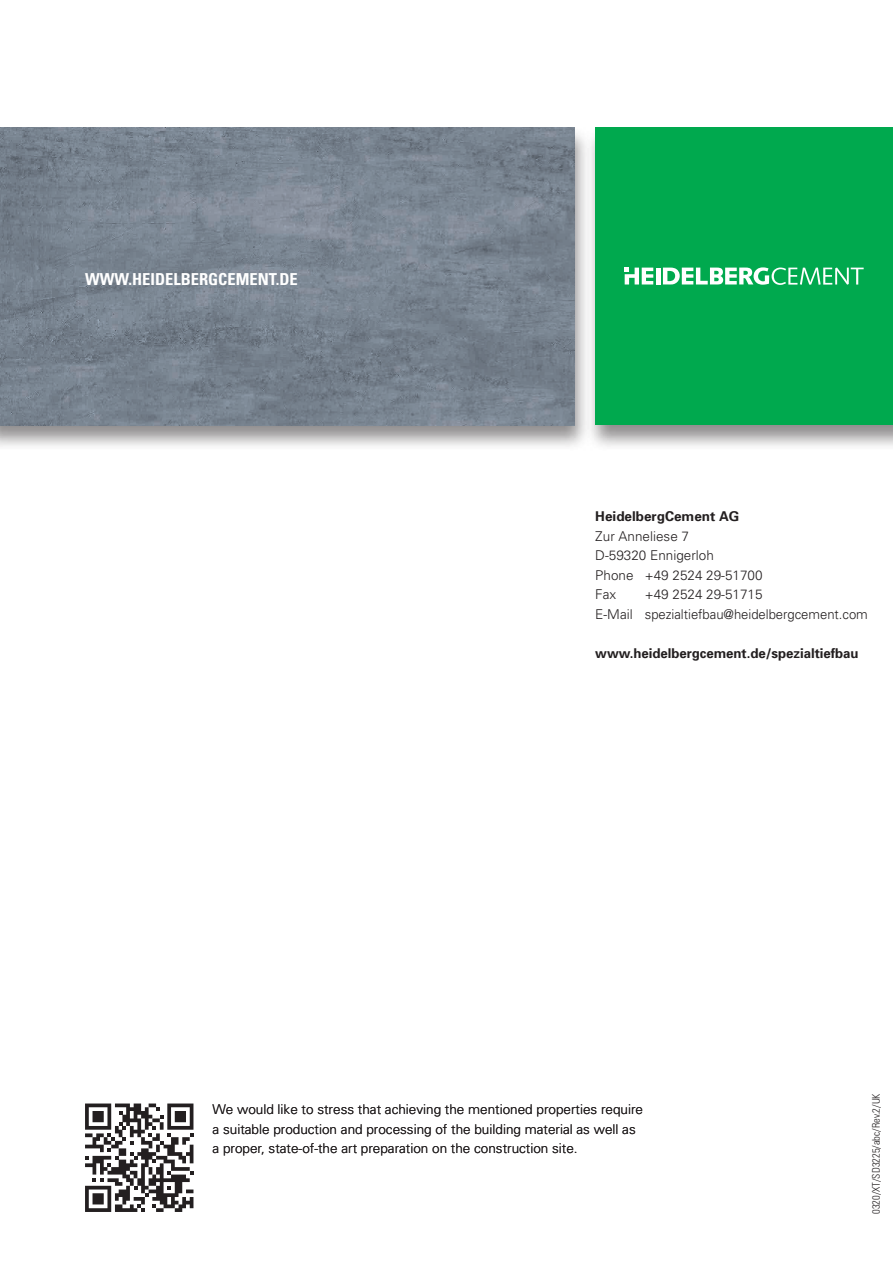
<style>
.page{position:relative;width:893px;height:1263px;background:#fff}
.page>*{position:absolute;margin:0;border:0;box-sizing:border-box;transform-origin:0 0}
.t1{font:700 condensed 16.5px "Univers";color:#fff}
.t2{font:300 13.5px/19.5px "Univers";color:#231f20}
.t3{font:700 13.5px "Univers";letter-spacing:-.005em;color:#231f20}
.t4{font:300 condensed 10.5px "Univers";color:#231f20}
</style>
<div class="page">
<div style="left:0;top:125px;width:591px;height:327px;background:#231f20;opacity:.5"></div>
<img style="left:0;top:128px;width:574px;height:297px">
<div style="left:584px;top:125px;width:309px;height:327px;background:#231f20;opacity:.5"></div>
<div style="left:595px;top:128px;width:298px;height:297px;background:#00a94e"></div>
<svg style="left:663px;top:267px;width:201px;height:18px"></svg>
<svg style="left:625px;top:268px;width:28px;height:16px"></svg>
<hr style="left:656px;top:268px;width:4px;height:16px;background:#fff">
<svg style="left:85px;top:1103px;width:108px;height:109px"></svg>
<p class="t1" style="left:85px;top:269px;width:214px">WWW.HEIDELBERGCEMENT.DE</p>
<p class="t3" style="left:595px;top:508px;width:146px">HeidelbergCement AG</p>
<p class="t2" style="left:595px;top:526px;width:169px">Zur Anneliese 7<br>D-59320 Ennigerloh<br>Phone +49 2524 29-51700<br>Fax</p>
<p class="t2" style="left:595px;top:584px;width:274px;text-indent:50px">+49 2524 29-51715<br>E-Mail spezialtiefbau@heidelbergcement.com</p>
<p class="t3" style="left:595px;top:644px;width:265px">www.heidelbergcement.de/spezialtiefbau</p>
<p class="t2" style="left:213px;top:1099px;width:432px">We would like to stress that achieving the mentioned properties require a suitable production and processing of the building material as well as a proper, state-of-the art preparation on the construction site.</p>
<p class="t4" style="left:870px;top:1214px;width:122px;rotate:-90deg">0320/XT/SD3225/abc/Rev.2/UK</p>
</div>
